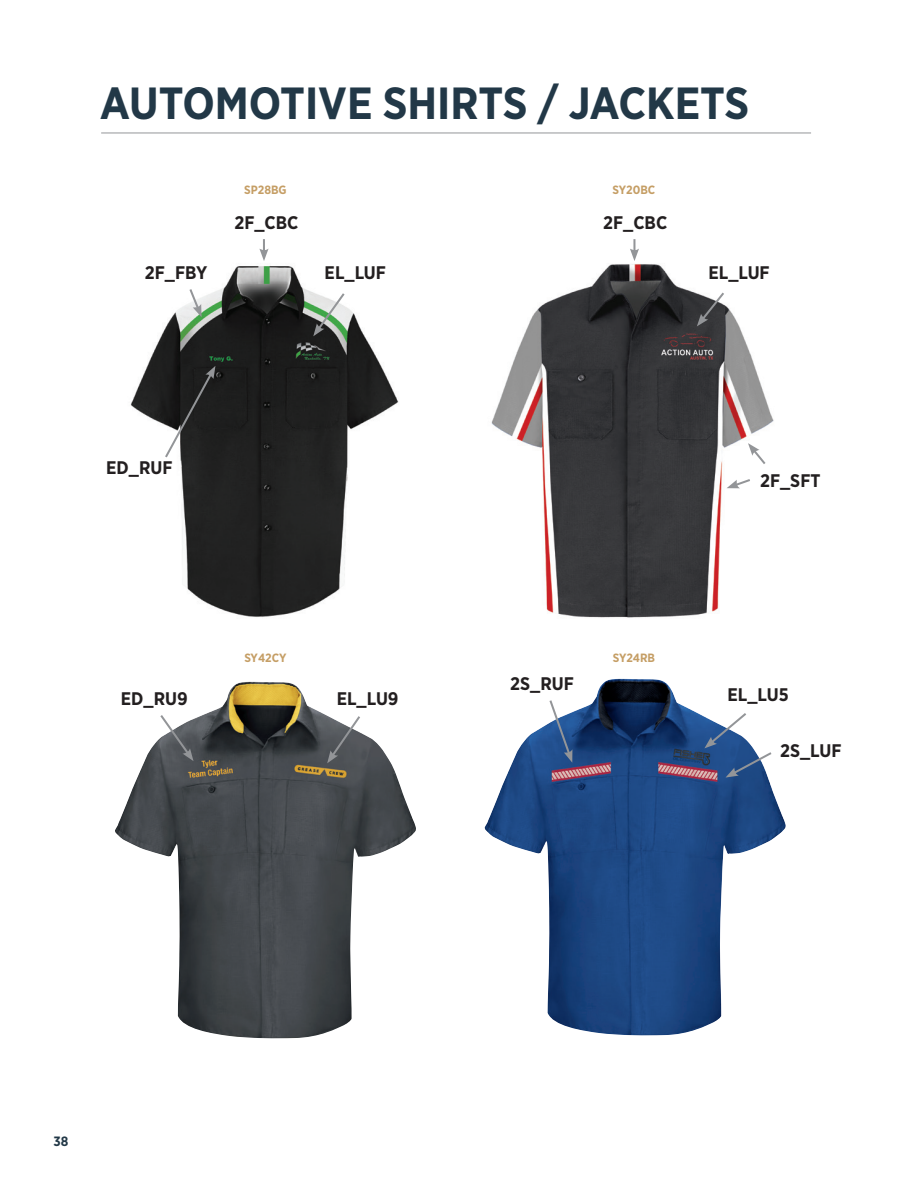
<style>
.page{position:relative;width:918px;height:1188px;background:#fff}
.page>*{position:absolute;margin:0;border:0;box-sizing:border-box;transform-origin:0 0}
.t1{font:700 45px "Gotham Narrow";color:#223847}
.Trim_Color{font:700 18.15px "Gotham Narrow";color:#231f20}
.t2{font:700 13.5px "Gotham Narrow";color:#223847}
.Trim_Color-2{font:700 12px "Gotham Narrow";color:#c59e65}
</style>
<div class="page">
<img style="left:115px;top:682px;width:301px;height:357px">
<svg style="left:158px;top:713px;width:36px;height:48px"></svg>
<svg style="left:327px;top:714px;width:35px;height:49px"></svg>
<img style="left:491px;top:264px;width:283px;height:354px">
<svg style="left:697px;top:290px;width:29px;height:36px"></svg>
<svg style="left:748px;top:443px;width:20px;height:23px"></svg>
<svg style="left:727px;top:477px;width:25px;height:11px"></svg>
<div style="left:735px;top:510px;width:90px;height:113px;background:#fff"></div>
<svg style="left:630px;top:239px;width:9px;height:22px"></svg>
<img style="left:130px;top:266px;width:269px;height:351px">
<svg style="left:313px;top:291px;width:34px;height:45px"></svg>
<svg style="left:188px;top:287px;width:14px;height:30px"></svg>
<svg style="left:163px;top:366px;width:52px;height:94px;background:#3a3a3a"></svg>
<svg style="left:259px;top:239px;width:10px;height:22px"></svg>
<div style="left:364px;top:510px;width:89px;height:113px;background:#fff"></div>
<hr style="left:101px;top:133px;width:710px;height:1px;background:#939598">
<img style="left:485px;top:679px;width:301px;height:357px">
<svg style="left:548px;top:698px;width:24px;height:65px"></svg>
<svg style="left:704px;top:711px;width:70px;height:67px"></svg>
<p class="t1" style="left:100px;top:76px;width:651px">AUTOMOTIVE SHIRTS / JACKETS</p>
<p class="Trim_Color-2" style="left:244px;top:183px;width:44px">SP28BG</p>
<p class="Trim_Color-2" style="left:613px;top:183px;width:44px">SY20BC</p>
<p class="Trim_Color" style="left:234px;top:212px;width:66px">2F_CBC</p>
<p class="Trim_Color" style="left:603px;top:212px;width:66px">2F_CBC</p>
<p class="Trim_Color" style="left:145px;top:261px;width:64px">2F_FBY</p>
<p class="Trim_Color" style="left:325px;top:261px;width:63px">EL_LUF</p>
<p class="Trim_Color" style="left:708px;top:261px;width:63px">EL_LUF</p>
<p class="Trim_Color" style="left:106px;top:457px;width:68px">ED_RUF</p>
<p class="Trim_Color" style="left:760px;top:470px;width:62px">2F_SFT</p>
<p class="Trim_Color-2" style="left:244px;top:650px;width:44px">SY42CY</p>
<p class="Trim_Color-2" style="left:613px;top:650px;width:44px">SY24RB</p>
<p class="Trim_Color" style="left:121px;top:688px;width:68px">ED_RU9</p>
<p class="Trim_Color" style="left:337px;top:688px;width:63px">EL_LU9</p>
<p class="Trim_Color" style="left:510px;top:672px;width:65px">2S_RUF</p>
<p class="Trim_Color" style="left:727px;top:684px;width:63px">EL_LU5</p>
<p class="Trim_Color" style="left:780px;top:740px;width:63px">2S_LUF</p>
<p class="t2" style="left:54px;top:1133px;width:16px">38</p>
</div>
